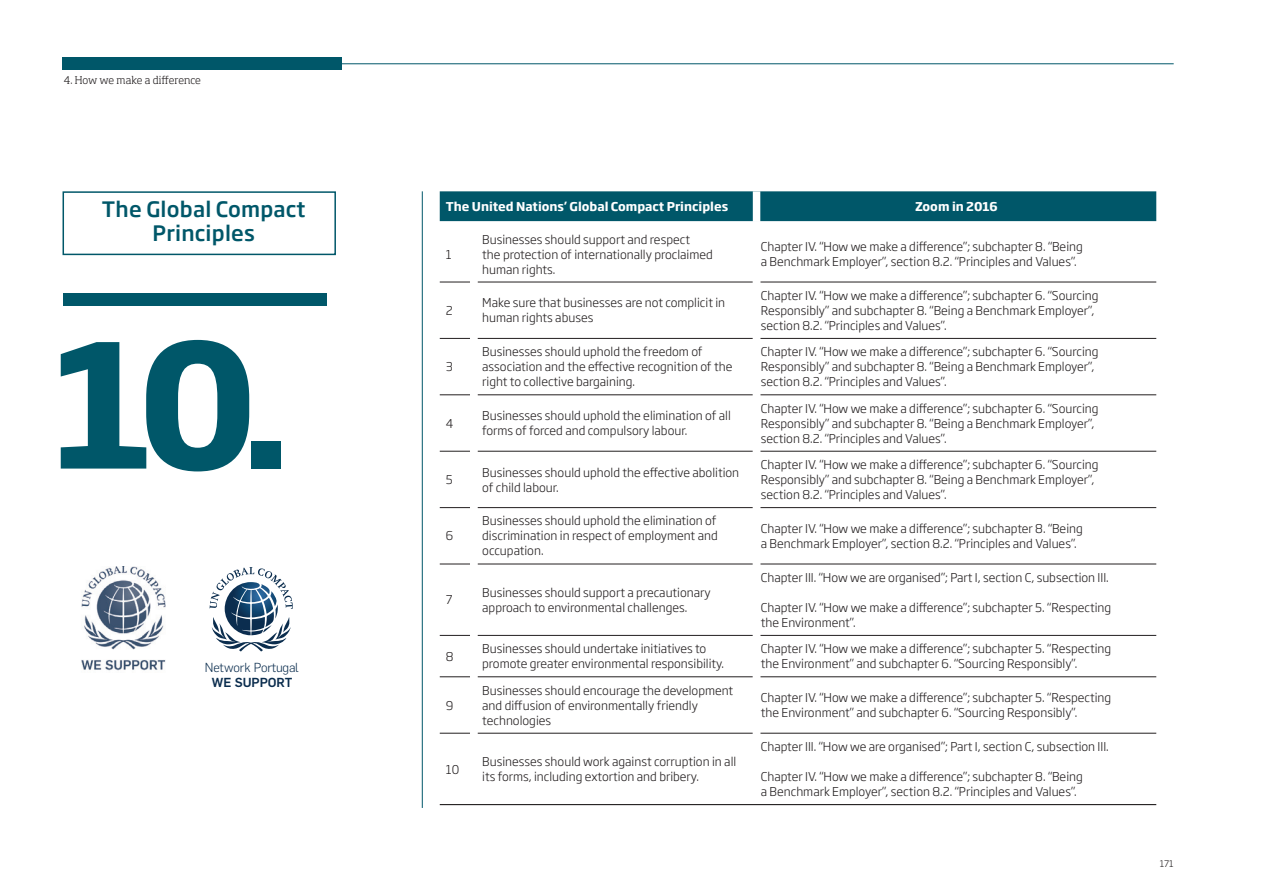
<style>
.page{position:relative;width:1263px;height:893px;background:#fff}
.page>*{position:absolute;margin:0;border:0;box-sizing:border-box;transform-origin:0 0}
.t1{font:700 169.5px "Soho Gothic Std";color:#005769}
.t2{font:500 21px/24px "Soho Gothic Std";letter-spacing:.01em;color:#005769;text-align:center}
.t3{font:300 12.9px "Flama";letter-spacing:-.02em;color:#0b2d4e}
.t4{font:500 12.9px "Flama";color:#0b2d4e}
.t5{font:300 12px/15px "Soho Gothic Std";color:#231f20}
.t6{font:700 12px "Soho Gothic Std";color:#fff}
.t7{font:300 10.5px "Soho Std";letter-spacing:-.01em;color:#231f20}
.t8{font:300 9px "Soho Gothic Std";color:#231f20}
</style>
<div class="page">
<hr style="left:64px;top:63px;width:1110px;height:1px;background:#005769">
<div style="left:63px;top:57px;width:279px;height:13px;background:#005769"></div>
<div style="left:64px;top:293px;width:263px;height:13px;background:#005769"></div>
<div style="left:63px;top:191px;width:273px;height:64px;border:2px solid #005769"></div>
<hr style="left:440px;top:282px;width:30px;height:1px;background:#231f20">
<hr style="left:477px;top:282px;width:276px;height:1px;background:#231f20">
<hr style="left:760px;top:282px;width:396px;height:1px;background:#231f20">
<hr style="left:440px;top:338px;width:30px;height:1px;background:#231f20">
<hr style="left:477px;top:338px;width:276px;height:1px;background:#231f20">
<hr style="left:760px;top:338px;width:396px;height:1px;background:#231f20">
<hr style="left:440px;top:395px;width:30px;height:1px;background:#231f20">
<hr style="left:477px;top:395px;width:276px;height:1px;background:#231f20">
<hr style="left:760px;top:395px;width:396px;height:1px;background:#231f20">
<hr style="left:440px;top:451px;width:30px;height:1px;background:#231f20">
<hr style="left:477px;top:451px;width:276px;height:1px;background:#231f20">
<hr style="left:760px;top:451px;width:396px;height:1px;background:#231f20">
<hr style="left:440px;top:507px;width:30px;height:1px;background:#231f20">
<hr style="left:477px;top:507px;width:276px;height:1px;background:#231f20">
<hr style="left:760px;top:507px;width:396px;height:1px;background:#231f20">
<hr style="left:440px;top:564px;width:30px;height:1px;background:#231f20">
<hr style="left:477px;top:564px;width:276px;height:1px;background:#231f20">
<hr style="left:760px;top:564px;width:396px;height:1px;background:#231f20">
<hr style="left:440px;top:635px;width:30px;height:1px;background:#231f20">
<hr style="left:477px;top:635px;width:276px;height:1px;background:#231f20">
<hr style="left:760px;top:635px;width:396px;height:1px;background:#231f20">
<hr style="left:440px;top:676px;width:30px;height:1px;background:#231f20">
<hr style="left:477px;top:676px;width:276px;height:1px;background:#231f20">
<hr style="left:760px;top:676px;width:396px;height:1px;background:#231f20">
<hr style="left:440px;top:733px;width:30px;height:1px;background:#231f20">
<hr style="left:477px;top:733px;width:276px;height:1px;background:#231f20">
<hr style="left:760px;top:733px;width:396px;height:1px;background:#231f20">
<svg style="left:440px;top:191px;width:716px;height:31px;background:#0c5f70"></svg>
<hr style="left:440px;top:804px;width:716px;height:1px;background:#231f20">
<hr style="left:422px;top:191px;width:1px;height:617px;background:#005769">
<svg style="left:210px;top:567px;width:83px;height:85px"></svg>
<img style="left:81px;top:567px;width:85px;height:104px">
<p class="t7" style="left:64px;top:76px;width:139px">4. How we make a difference</p>
<h2 class="t2" style="left:102px;top:200px;width:205px">The Global Compact<br>Principles</h2>
<p class="t6" style="left:446px;top:202px;width:284px">The United Nations’ Global Compact Principles</p>
<p class="t6" style="left:915px;top:202px;width:84px">Zoom in 2016</p>
<p class="t5" style="left:446px;top:248px;width:7px">1</p>
<p class="t5" style="left:482px;top:233px;width:232px">Businesses should support and respect<br>the protection of internationally proclaimed human rights.</p>
<p class="t5" style="left:761px;top:240px;width:324px">Chapter IV. “How we make a difference”; subchapter 8. “Being a Benchmark Employer”, section 8.2. “Principles and Values”.</p>
<h1 class="t1" style="left:52px;top:337px;width:241px">10.</h1>
<p class="t3" style="left:205px;top:660px;width:96px">Network Portugal</p>
<p class="t4" style="left:212px;top:675px;width:82px">WE SUPPORT</p>
<p class="t5" style="left:446px;top:304px;width:9px">2</p>
<p class="t5" style="left:482px;top:297px;width:244px">Make sure that businesses are not complicit in human rights abuses</p>
<p class="t5" style="left:761px;top:289px;width:339px">Chapter IV. “How we make a difference”; subchapter 6. “Sourcing<br>Responsibly” and subchapter 8. “Being a Benchmark Employer”, section 8.2. “Principles and Values”.</p>
<p class="t5" style="left:446px;top:360px;width:9px">3</p>
<p class="t5" style="left:482px;top:345px;width:252px">Businesses should uphold the freedom of association and the effective recognition of the right to collective bargaining.</p>
<p class="t5" style="left:761px;top:345px;width:339px">Chapter IV. “How we make a difference”; subchapter 6. “Sourcing<br>Responsibly” and subchapter 8. “Being a Benchmark Employer”, section 8.2. “Principles and Values”.</p>
<p class="t5" style="left:446px;top:417px;width:9px">4</p>
<p class="t5" style="left:482px;top:409px;width:250px">Businesses should uphold the elimination of all forms of forced and compulsory labour.</p>
<p class="t5" style="left:761px;top:402px;width:339px">Chapter IV. “How we make a difference”; subchapter 6. “Sourcing<br>Responsibly” and subchapter 8. “Being a Benchmark Employer”, section 8.2. “Principles and Values”.</p>
<p class="t5" style="left:446px;top:473px;width:8px">5</p>
<p class="t5" style="left:482px;top:466px;width:258px">Businesses should uphold the effective abolition of child labour.</p>
<p class="t5" style="left:761px;top:458px;width:339px">Chapter IV. “How we make a difference”; subchapter 6. “Sourcing<br>Responsibly” and subchapter 8. “Being a Benchmark Employer”, section 8.2. “Principles and Values”.</p>
<p class="t5" style="left:446px;top:530px;width:9px">6</p>
<p class="t5" style="left:482px;top:515px;width:237px;text-align:justify">Businesses should uphold the elimination of discrimination in respect of employment and occupation.</p>
<p class="t5" style="left:761px;top:522px;width:324px">Chapter IV. “How we make a difference”; subchapter 8. “Being a Benchmark Employer”, section 8.2. “Principles and Values”.</p>
<p class="t5" style="left:446px;top:594px;width:8px">7</p>
<p class="t5" style="left:482px;top:586px;width:230px">Businesses should support a precautionary approach to environmental challenges.</p>
<p class="t5" style="left:761px;top:571px;width:349px">Chapter III. “How we are organised”; Part I, section C, subsection III.</p>
<p class="t5" style="left:761px;top:601px;width:352px">Chapter IV. “How we make a difference”; subchapter 5. “Respecting the Environment”.</p>
<p class="t5" style="left:446px;top:650px;width:9px">8</p>
<p class="t5" style="left:482px;top:642px;width:243px">Businesses should undertake initiatives to promote greater environmental responsibility.</p>
<p class="t5" style="left:761px;top:642px;width:352px">Chapter IV. “How we make a difference”; subchapter 5. “Respecting the Environment” and subchapter 6. “Sourcing Responsibly”.</p>
<p class="t5" style="left:446px;top:699px;width:9px">9</p>
<p class="t5" style="left:482px;top:684px;width:252px">Businesses should encourage the development and diffusion of environmentally friendly technologies</p>
<p class="t5" style="left:761px;top:691px;width:352px">Chapter IV. “How we make a difference”; subchapter 5. “Respecting the Environment” and subchapter 6. “Sourcing Responsibly”.</p>
<p class="t5" style="left:446px;top:763px;width:15px">10</p>
<p class="t5" style="left:482px;top:755px;width:255px">Businesses should work against corruption in all its forms, including extortion and bribery.</p>
<p class="t5" style="left:761px;top:740px;width:349px">Chapter III. “How we are organised”; Part I, section C, subsection III.</p>
<p class="t5" style="left:761px;top:770px;width:324px">Chapter IV. “How we make a difference”; subchapter 8. “Being a Benchmark Employer”, section 8.2. “Principles and Values”.</p>
<p class="t8" style="left:1160px;top:860px;width:16px">171</p>
</div>
